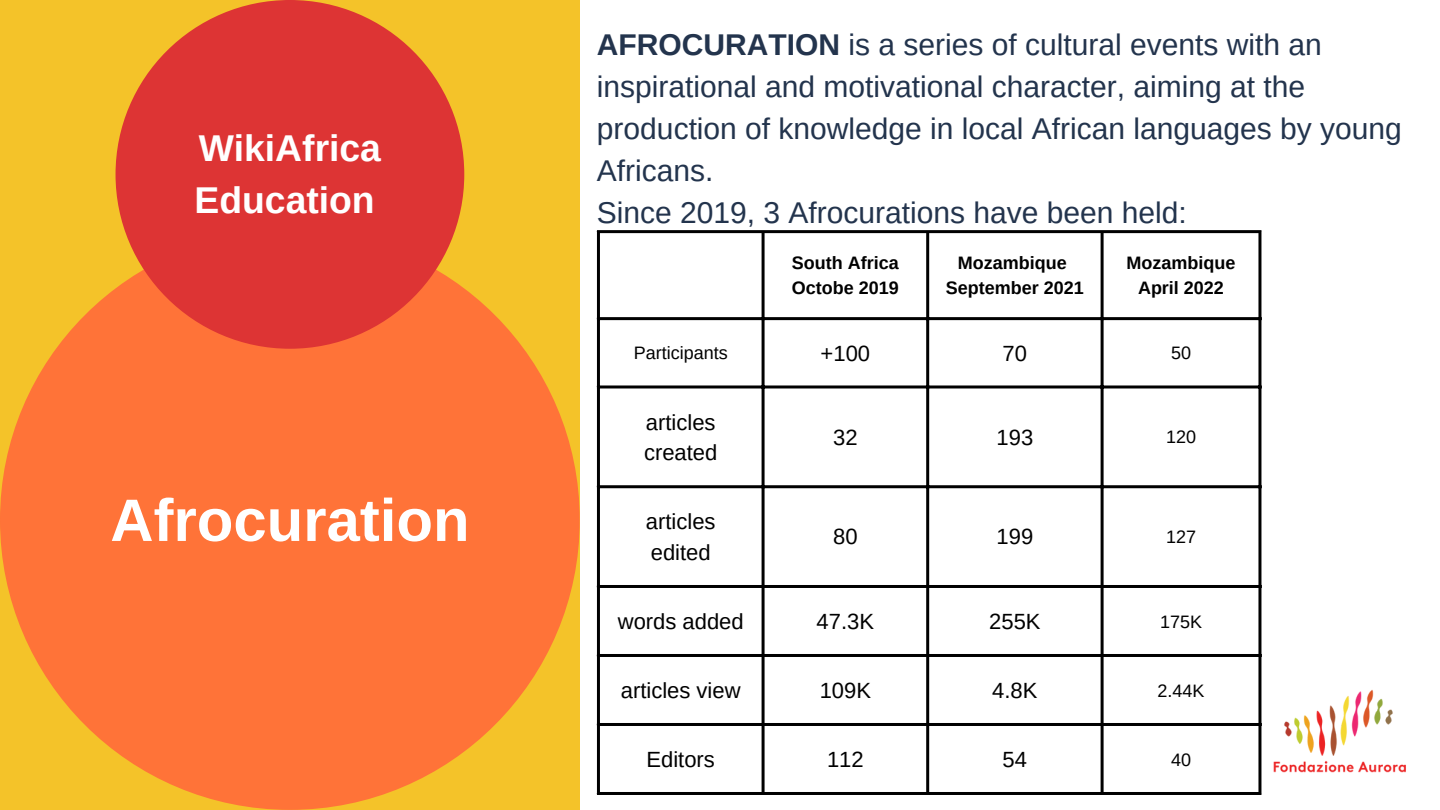
<style>
.page{position:relative;width:1440px;height:810px;background:#fff}
.page>*{position:absolute;margin:0;border:0;box-sizing:border-box;transform-origin:0 0}
.t1{font:700 59.9px "Arimo";color:#fff}
.t2{font:700 37.3px/51.8px "Arimo";color:#fff}
.t3{font:30px/42px "Arimo";color:#23344d}
.t4{font:22px/30.8px "Arimo";color:#000}
.t5{font:700 18px/24.8px "Arimo";color:#000;text-align:center}
.t6{font:18px "Arimo";color:#000}
.s1{font-weight:700}
</style>
<div class="page">
<div style="left:0;top:0;width:580px;height:810px;background:#f4c329"></div>
<div style="left:0;top:230px;width:580px;height:580px;background:#ff7338;border-radius:50%"></div>
<div style="left:116px;top:0;width:348px;height:349px;background:#dd3434;border-radius:50%"></div>
<img style="left:1261px;top:652px;width:145px;height:143px">
<hr style="left:597px;top:233px;width:3px;height:559px;background:#000">
<hr style="left:762px;top:233px;width:3px;height:559px;background:#000">
<hr style="left:926px;top:233px;width:3px;height:559px;background:#000">
<hr style="left:1101px;top:233px;width:3px;height:559px;background:#000">
<hr style="left:1258px;top:233px;width:3px;height:559px;background:#000">
<hr style="left:597px;top:230px;width:664px;height:3px;background:#000">
<hr style="left:597px;top:317px;width:664px;height:3px;background:#000">
<hr style="left:597px;top:385px;width:664px;height:3px;background:#000">
<hr style="left:597px;top:485px;width:664px;height:3px;background:#000">
<hr style="left:597px;top:585px;width:664px;height:3px;background:#000">
<hr style="left:597px;top:654px;width:664px;height:3px;background:#000">
<hr style="left:597px;top:723px;width:664px;height:3px;background:#000">
<hr style="left:597px;top:792px;width:664px;height:3px;background:#000">
<p class="t2" style="left:195px;top:122px;width:188px">WikiAfrica<br>Education</p>
<h1 class="t1" style="left:110px;top:487px;width:361px">Afrocuration</h1>
<p class="t3" style="left:597px;top:23px;width:807px"><span class="s1">AFROCURATION</span> is a series of cultural events with an inspirational and motivational character, aiming at the production of knowledge in local African languages by young Africans.<br>Since 2019, 3 Afrocurations have been held:</p>
<p class="t5" style="left:792px;top:250px;width:108px;text-align:left">South Africa<br>Octobe 2019</p>
<p class="t5" style="left:946px;top:250px;width:139px">Mozambique<br>September 2021</p>
<p class="t5" style="left:1127px;top:250px;width:110px">Mozambique<br>April 2022</p>
<p class="t6" style="left:634px;top:343px;width:95px">Participants</p>
<p class="t4" style="left:821px;top:338px;width:51px">+100</p>
<p class="t4" style="left:1003px;top:338px;width:26px">70</p>
<p class="t6" style="left:1171px;top:343px;width:22px">50</p>
<p class="t4" style="left:644px;top:407px;width:75px">articles created</p>
<p class="t4" style="left:646px;top:506px;width:71px">articles edited</p>
<p class="t4" style="left:833px;top:422px;width:26px">32</p>
<p class="t4" style="left:997px;top:422px;width:38px">193</p>
<p class="t6" style="left:1166px;top:427px;width:32px">120</p>
<p class="t4" style="left:833px;top:521px;width:26px">80</p>
<p class="t4" style="left:997px;top:521px;width:38px">199</p>
<p class="t6" style="left:1166px;top:527px;width:32px">127</p>
<p class="t4" style="left:618px;top:606px;width:127px">words added</p>
<p class="t4" style="left:817px;top:606px;width:59px">47.3K</p>
<p class="t4" style="left:989px;top:606px;width:53px">255K</p>
<p class="t6" style="left:1160px;top:611px;width:44px">175K</p>
<p class="t4" style="left:621px;top:675px;width:121px">articles view</p>
<p class="t4" style="left:820px;top:675px;width:53px">109K</p>
<p class="t4" style="left:992px;top:675px;width:47px">4.8K</p>
<p class="t6" style="left:1158px;top:680px;width:48px">2.44K</p>
<p class="t4" style="left:647px;top:744px;width:70px">Editors</p>
<p class="t4" style="left:827px;top:744px;width:38px">112</p>
<p class="t4" style="left:1003px;top:744px;width:26px">54</p>
<p class="t6" style="left:1171px;top:749px;width:22px">40</p>
</div>
